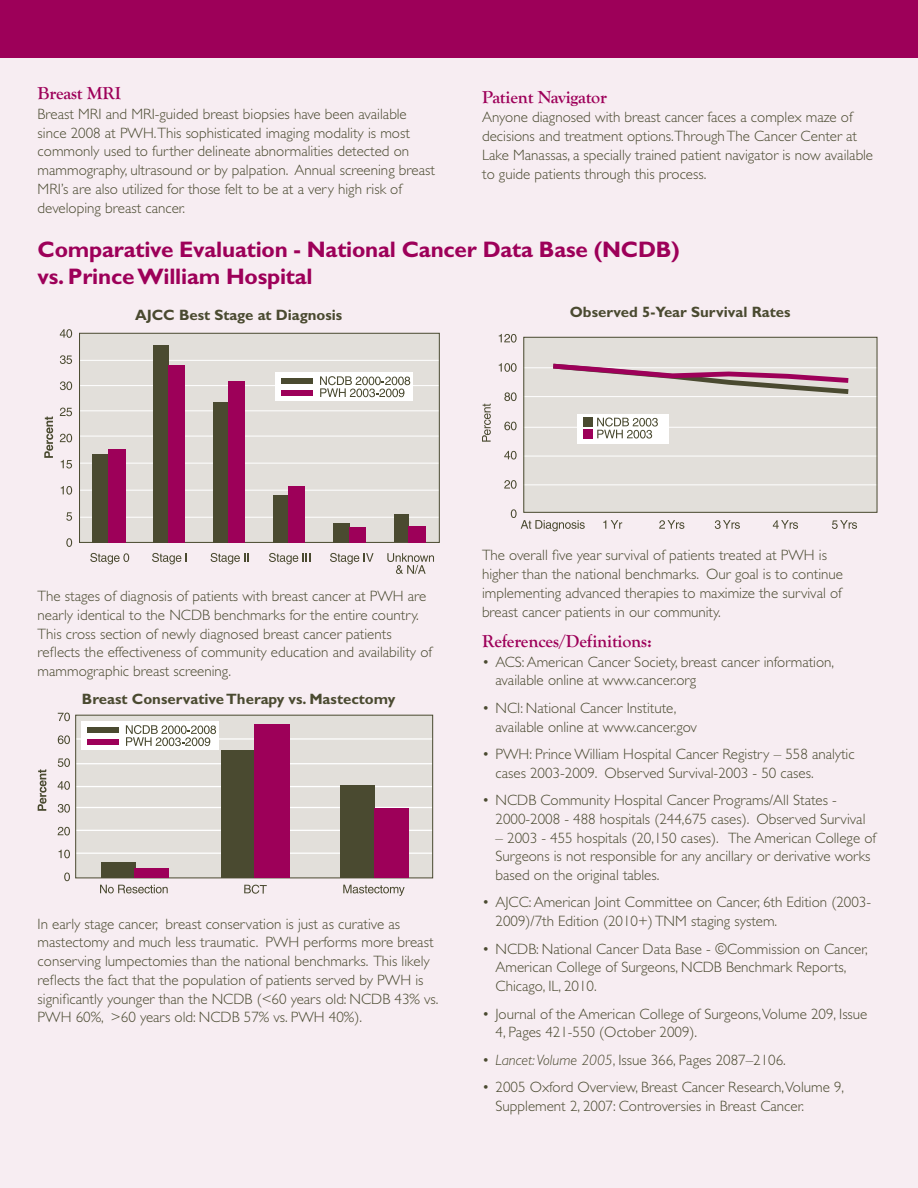
<style>
.page{position:relative;width:918px;height:1188px;background:#fff}
.page>*{position:absolute;margin:0;border:0;box-sizing:border-box;transform-origin:0 0}
.t1{font:700 22.5px/27px "Gill Sans";letter-spacing:-.01em;color:#9d0059}
.t2{font:700 18px "Goudy Old Style T";letter-spacing:-.01em;color:#9d0059}
.t3{font:300 15px/18.8px "Gill Sans";color:#4a4a30}
.t4{font:700 15px "Gill Sans";color:#4a4a30}
.s1{font-style:italic}
</style>
<div class="page">
<div style="left:0;top:24px;width:918px;height:1164px;background:#f7edf2"></div>
<div style="left:0;top:0;width:918px;height:58px;background:#9d0059"></div>
<div style="left:80px;top:333px;width:359px;height:209px;background:#e2dfda"></div>
<hr style="left:80px;top:360px;width:359px;height:1px;background:#fff">
<hr style="left:80px;top:385px;width:359px;height:1px;background:#fff">
<hr style="left:80px;top:410px;width:359px;height:1px;background:#fff">
<hr style="left:80px;top:436px;width:359px;height:1px;background:#fff">
<hr style="left:80px;top:463px;width:359px;height:1px;background:#fff">
<hr style="left:80px;top:490px;width:359px;height:1px;background:#fff">
<hr style="left:80px;top:517px;width:359px;height:1px;background:#fff">
<div style="left:79px;top:333px;width:361px;height:210px;border:1px solid #4a4a30"></div>
<div style="left:92px;top:454px;width:17px;height:88px;background:#4a4a30"></div>
<div style="left:153px;top:345px;width:16px;height:197px;background:#4a4a30"></div>
<div style="left:213px;top:402px;width:16px;height:140px;background:#4a4a30"></div>
<div style="left:273px;top:495px;width:16px;height:47px;background:#4a4a30"></div>
<div style="left:334px;top:523px;width:16px;height:19px;background:#4a4a30"></div>
<div style="left:394px;top:514px;width:15px;height:28px;background:#4a4a30"></div>
<div style="left:108px;top:449px;width:18px;height:93px;background:#9d0059"></div>
<div style="left:168px;top:365px;width:16px;height:177px;background:#9d0059"></div>
<div style="left:228px;top:381px;width:16px;height:161px;background:#9d0059"></div>
<div style="left:288px;top:486px;width:16px;height:56px;background:#9d0059"></div>
<div style="left:349px;top:527px;width:17px;height:15px;background:#9d0059"></div>
<div style="left:408px;top:526px;width:18px;height:16px;background:#9d0059"></div>
<svg style="left:61px;top:486px;width:11px;height:9px"></svg>
<svg style="left:61px;top:460px;width:11px;height:9px"></svg>
<svg style="left:60px;top:434px;width:12px;height:8px"></svg>
<svg style="left:60px;top:408px;width:12px;height:8px"></svg>
<svg style="left:60px;top:381px;width:12px;height:9px"></svg>
<svg style="left:60px;top:355px;width:12px;height:9px"></svg>
<svg style="left:60px;top:329px;width:12px;height:9px"></svg>
<svg style="left:66px;top:512px;width:6px;height:9px"></svg>
<svg style="left:66px;top:538px;width:6px;height:9px"></svg>
<svg style="left:44px;top:417px;width:9px;height:41px"></svg>
<svg style="left:90px;top:553px;width:39px;height:11px"></svg>
<svg style="left:152px;top:553px;width:35px;height:11px"></svg>
<svg style="left:211px;top:553px;width:38px;height:11px"></svg>
<svg style="left:269px;top:553px;width:41px;height:11px"></svg>
<svg style="left:330px;top:553px;width:44px;height:11px"></svg>
<svg style="left:387px;top:553px;width:47px;height:21px"></svg>
<div style="left:275px;top:372px;width:138px;height:29px;background:#fff"></div>
<svg style="left:320px;top:376px;width:90px;height:21px"></svg>
<div style="left:281px;top:378px;width:32px;height:6px;background:#4a4a30"></div>
<div style="left:281px;top:390px;width:32px;height:6px;background:#9d0059"></div>
<div style="left:76px;top:715px;width:357px;height:163px;background:#e2dfda"></div>
<hr style="left:76px;top:738px;width:357px;height:2px;background:#fff">
<hr style="left:76px;top:763px;width:357px;height:1px;background:#fff">
<hr style="left:76px;top:786px;width:357px;height:1px;background:#fff">
<hr style="left:76px;top:807px;width:357px;height:1px;background:#fff">
<hr style="left:76px;top:830px;width:357px;height:1px;background:#fff">
<hr style="left:76px;top:853px;width:357px;height:1px;background:#fff">
<div style="left:75px;top:715px;width:358px;height:163px;border:1px solid #4a4a30"></div>
<div style="left:101px;top:863px;width:34px;height:15px;background:#4a4a30"></div>
<div style="left:221px;top:750px;width:34px;height:128px;background:#4a4a30"></div>
<div style="left:340px;top:786px;width:34px;height:92px;background:#4a4a30"></div>
<div style="left:134px;top:868px;width:35px;height:10px;background:#9d0059"></div>
<div style="left:255px;top:725px;width:35px;height:153px;background:#9d0059"></div>
<div style="left:374px;top:808px;width:35px;height:70px;background:#9d0059"></div>
<svg style="left:59px;top:850px;width:11px;height:8px"></svg>
<svg style="left:58px;top:827px;width:12px;height:9px"></svg>
<svg style="left:58px;top:804px;width:12px;height:9px"></svg>
<svg style="left:58px;top:781px;width:12px;height:9px"></svg>
<svg style="left:58px;top:758px;width:12px;height:9px"></svg>
<svg style="left:58px;top:735px;width:12px;height:9px"></svg>
<svg style="left:58px;top:713px;width:12px;height:8px"></svg>
<svg style="left:64px;top:873px;width:6px;height:8px"></svg>
<svg style="left:38px;top:769px;width:9px;height:42px"></svg>
<svg style="left:100px;top:885px;width:68px;height:8px"></svg>
<svg style="left:343px;top:885px;width:62px;height:11px"></svg>
<svg style="left:244px;top:885px;width:23px;height:9px"></svg>
<div style="left:81px;top:721px;width:138px;height:29px;background:#fff"></div>
<svg style="left:126px;top:725px;width:90px;height:21px"></svg>
<div style="left:87px;top:727px;width:31px;height:6px;background:#4a4a30"></div>
<div style="left:87px;top:739px;width:31px;height:6px;background:#9d0059"></div>
<div style="left:524px;top:337px;width:353px;height:175px;background:#e2dfda"></div>
<hr style="left:524px;top:367px;width:353px;height:1px;background:#fff">
<hr style="left:524px;top:396px;width:353px;height:1px;background:#fff">
<hr style="left:524px;top:427px;width:353px;height:1px;background:#fff">
<hr style="left:524px;top:456px;width:353px;height:1px;background:#fff">
<hr style="left:524px;top:484px;width:353px;height:1px;background:#fff">
<div style="left:523px;top:337px;width:354px;height:176px;border:1px solid #4a4a30"></div>
<svg style="left:548px;top:363px;width:305px;height:31px"></svg>
<svg style="left:504px;top:480px;width:13px;height:9px"></svg>
<svg style="left:504px;top:451px;width:13px;height:9px"></svg>
<svg style="left:504px;top:422px;width:13px;height:8px"></svg>
<svg style="left:504px;top:392px;width:13px;height:9px"></svg>
<svg style="left:499px;top:363px;width:18px;height:9px"></svg>
<svg style="left:499px;top:334px;width:18px;height:9px"></svg>
<svg style="left:482px;top:404px;width:9px;height:38px"></svg>
<svg style="left:511px;top:509px;width:74px;height:22px"></svg>
<svg style="left:603px;top:520px;width:19px;height:9px"></svg>
<svg style="left:659px;top:520px;width:25px;height:9px"></svg>
<svg style="left:715px;top:520px;width:25px;height:9px"></svg>
<svg style="left:773px;top:520px;width:25px;height:9px"></svg>
<svg style="left:832px;top:520px;width:25px;height:9px"></svg>
<div style="left:577px;top:415px;width:92px;height:29px;background:#fff"></div>
<svg style="left:597px;top:417px;width:61px;height:22px"></svg>
<div style="left:583px;top:430px;width:10px;height:9px;background:#9d0059"></div>
<div style="left:584px;top:417px;width:9px;height:10px;background:#4a4a30"></div>
<p class="t2" style="left:38px;top:83px;width:85px">Breast MRI</p>
<p class="t3" style="left:38px;top:105px;width:399px">Breast MRI and MRI-guided breast biopsies have been available since 2008 at PWH.This sophisticated imaging modality is most commonly used to further delineate abnormalities detected on mammography, ultrasound or by palpation. Annual screening breast MRI’s are also utilized for those felt to be at a very high risk of developing breast cancer.</p>
<p class="t2" style="left:482px;top:87px;width:126px">Patient Navigator</p>
<p class="t3" style="left:482px;top:108px;width:393px">Anyone diagnosed with breast cancer faces a complex maze of decisions and treatment options.Through The Cancer Center at Lake Manassas, a specially trained patient navigator is now available to guide patients through this process.</p>
<h1 class="t1" style="left:38px;top:235px;width:644px">Comparative Evaluation - National Cancer Data Base (NCDB) vs. Prince William Hospital</h1>
<p class="t4" style="left:135px;top:306px;width:209px">AJCC Best Stage at Diagnosis</p>
<p class="t4" style="left:570px;top:303px;width:222px">Observed 5-Year Survival Rates</p>
<p class="t3" style="left:38px;top:587px;width:396px">The stages of diagnosis of patients with breast cancer at PWH are nearly identical to the NCDB benchmarks for the entire country.<br>This cross section of newly diagnosed breast cancer patients reflects the effectiveness of community education and availability of mammographic breast screening.</p>
<p class="t4" style="left:82px;top:690px;width:315px">Breast Conservative Therapy vs. Mastectomy</p>
<p class="t3" style="left:38px;top:914px;width:402px">In early stage cancer, breast conservation is just as curative as mastectomy and much less traumatic. PWH performs more breast conserving lumpectomies than the national benchmarks. This likely reflects the fact that the population of patients served by PWH is significantly younger than the NCDB (&lt;60 years old: NCDB 43% vs.<br>PWH 60%, &gt;60 years old: NCDB 57% vs. PWH 40%).</p>
<p class="t3" style="left:482px;top:546px;width:362px">The overall five year survival of patients treated at PWH is higher than the national benchmarks. Our goal is to continue implementing advanced therapies to maximize the survival of breast cancer patients in our community.</p>
<p class="t2" style="left:482px;top:631px;width:171px">References/Definitions:</p>
<p class="t3" style="left:496px;top:652px;width:340px;text-indent:-14px">• ACS: American Cancer Society, breast cancer information, available online at www.cancer.org</p>
<p class="t3" style="left:496px;top:698px;width:203px;text-indent:-14px">• NCI: National Cancer Institute, available online at www.cancer.gov</p>
<p class="t3" style="left:496px;top:745px;width:361px;text-indent:-14px">• PWH: Prince William Hospital Cancer Registry – 558 analytic cases 2003-2009. Observed Survival-2003 - 50 cases.</p>
<p class="t3" style="left:496px;top:791px;width:371px;text-indent:-14px">• NCDB Community Hospital Cancer Programs/All States -<br>2000-2008 - 488 hospitals (244,675 cases). Observed Survival</p>
<p class="t3" style="left:496px;top:828px;width:382px">– 2003 - 455 hospitals (20,150 cases). The American College of<br>Surgeons is not responsible for any ancillary or derivative works based on the original tables.</p>
<p class="t3" style="left:496px;top:893px;width:377px;text-indent:-14px">• AJCC: American Joint Committee on Cancer, 6th Edition (2003-<br>2009)/7th Edition (2010+) TNM staging system.</p>
<p class="t3" style="left:496px;top:939px;width:374px;text-indent:-14px">• NCDB: National Cancer Data Base - ©Commission on Cancer,<br>American College of Surgeons, NCDB Benchmark Reports,<br>Chicago, IL, 2010.</p>
<p class="t3" style="left:496px;top:1004px;width:373px;text-indent:-14px">• Journal of the American College of Surgeons,Volume 209, Issue<br>4, Pages 421-550 (October 2009).</p>
<p class="t3" style="left:482px;top:1050px;width:305px">• <span class="s1">Lancet: Volume 2005</span>, Issue 366, Pages 2087–2106.</p>
<p class="t3" style="left:496px;top:1078px;width:350px;text-indent:-14px">• 2005 Oxford Overview, Breast Cancer Research,Volume 9,<br>Supplement 2, 2007: Controversies in Breast Cancer.</p>
</div>
